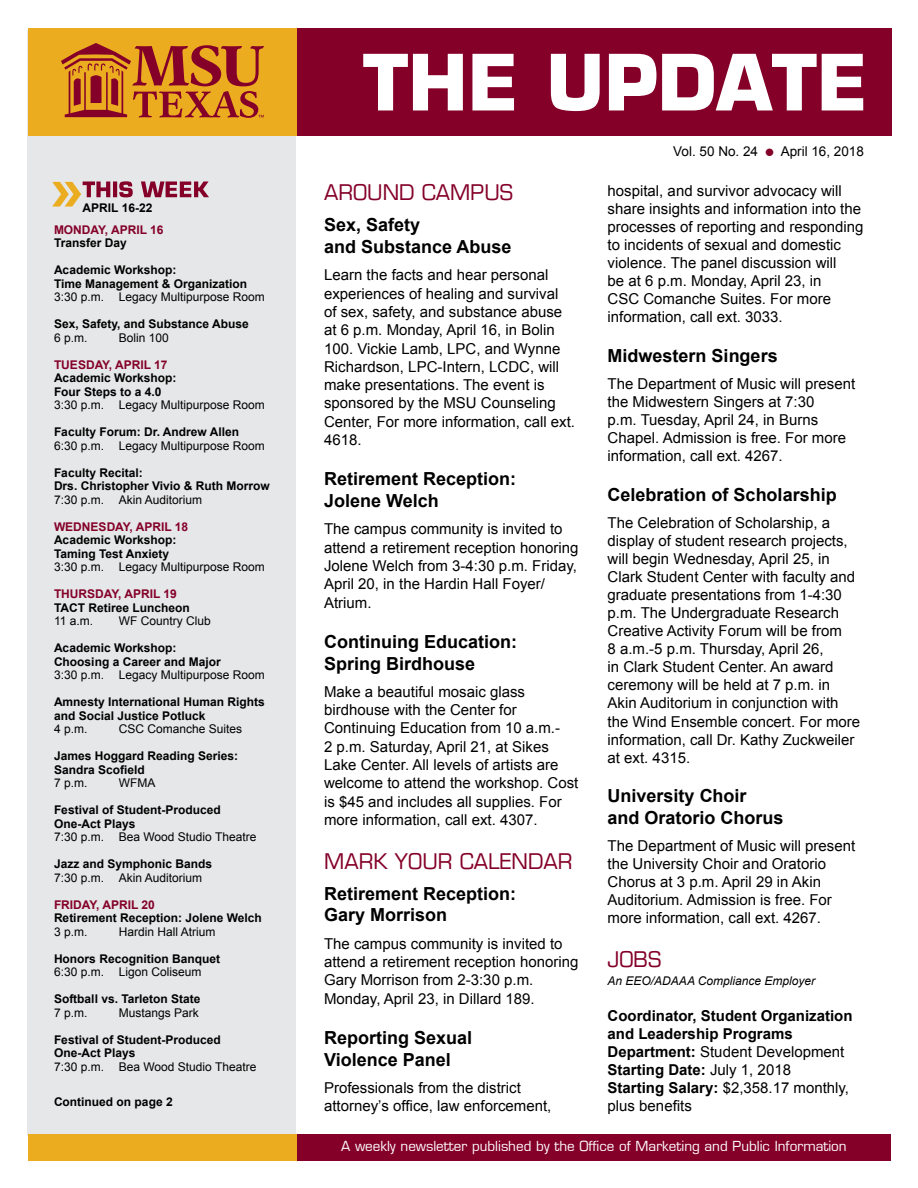
<style>
.page{position:relative;width:918px;height:1188px;background:#fff}
.page>*{position:absolute;margin:0;border:0;box-sizing:border-box;transform-origin:0 0}
.t1{font:21px "Eurostile";color:#840029}
.t2{font:700 18px/21.9px "Arial";color:#000}
.t3{font:15px/18px "Arial";color:#000}
.t4{font:700 15px/18px "Arial";color:#000}
.t5{font:13.5px "Eurostile";color:#fff}
.t6{font:13.5px "Arial";color:#000}
.t7{font:700 12px/13.5px "Arial";color:#000}
.t8{font:12px "Arial";color:#000}
.t9{font:700 12px "Arial";color:#840029}
.t10{font:italic 12px "Arial";color:#000}
.s1{color:#840029}
.s2{font-weight:400}
</style>
<div class="page">
<div style="left:28px;top:31px;width:268px;height:1105px;background:#e6e7e8"></div>
<svg style="left:83px;top:181px;width:126px;height:16px"></svg>
<div style="left:297px;top:28px;width:594px;height:108px;background:#840029"></div>
<svg style="left:363px;top:54px;width:500px;height:57px"></svg>
<div style="left:297px;top:1134px;width:594px;height:27px;background:#840029"></div>
<div style="left:28px;top:1134px;width:269px;height:27px;background:#ebac20"></div>
<img style="left:52px;top:181px;width:31px;height:26px">
<div style="left:28px;top:28px;width:269px;height:108px;background:#ebac20"></div>
<svg style="left:61px;top:43px;width:203px;height:75px"></svg>
<p class="t7" style="left:83px;top:201px;width:71px">APRIL 16-22</p>
<p class="t9" style="left:54px;top:222px;width:111px">MONDAY, APRIL 16</p>
<p class="t7" style="left:54px;top:237px;width:74px">Transfer Day</p>
<p class="t7" style="left:54px;top:264px;width:195px">Academic Workshop:<br>Time Management &amp; Organization</p>
<p class="t8" style="left:54px;top:289px;width:212px">3:30 p.m. Legacy Multipurpose Room</p>
<p class="t7" style="left:54px;top:318px;width:196px">Sex, Safety, and Substance Abuse</p>
<p class="t8" style="left:54px;top:330px;width:35px">6 p.m.</p>
<p class="t8" style="left:119px;top:330px;width:52px">Bolin 100</p>
<p class="t9" style="left:54px;top:357px;width:115px">TUESDAY, APRIL 17</p>
<p class="t7" style="left:54px;top:372px;width:124px">Academic Workshop:<br>Four Steps to a 4.0</p>
<p class="t8" style="left:54px;top:397px;width:212px">3:30 p.m. Legacy Multipurpose Room</p>
<p class="t7" style="left:54px;top:426px;width:187px">Faculty Forum: Dr. Andrew Allen</p>
<p class="t8" style="left:54px;top:438px;width:212px">6:30 p.m. Legacy Multipurpose Room</p>
<p class="t7" style="left:54px;top:466px;width:217px">Faculty Recital:<br>Drs. Christopher Vivio &amp; Ruth Morrow</p>
<p class="t8" style="left:54px;top:492px;width:150px">7:30 p.m. Akin Auditorium</p>
<p class="t9" style="left:54px;top:519px;width:136px">WEDNESDAY, APRIL 18</p>
<p class="t7" style="left:54px;top:534px;width:124px">Academic Workshop:<br>Taming Test Anxiety</p>
<p class="t8" style="left:54px;top:559px;width:212px">3:30 p.m. Legacy Multipurpose Room</p>
<p class="t9" style="left:54px;top:586px;width:124px">THURSDAY, APRIL 19</p>
<p class="t7" style="left:54px;top:601px;width:137px">TACT Retiree Luncheon</p>
<p class="t8" style="left:54px;top:613px;width:41px">11 a.m.</p>
<p class="t8" style="left:119px;top:613px;width:94px">WF Country Club</p>
<p class="t7" style="left:54px;top:642px;width:168px">Academic Workshop:<br>Choosing a Career and Major</p>
<p class="t8" style="left:54px;top:667px;width:212px">3:30 p.m. Legacy Multipurpose Room</p>
<p class="t7" style="left:54px;top:696px;width:212px">Amnesty International Human Rights and Social Justice Potluck</p>
<p class="t8" style="left:54px;top:721px;width:35px">4 p.m.</p>
<p class="t8" style="left:119px;top:721px;width:125px">CSC Comanche Suites</p>
<p class="t7" style="left:54px;top:750px;width:186px">James Hoggard Reading Series:<br>Sandra Scofield</p>
<p class="t8" style="left:54px;top:775px;width:35px">7 p.m.</p>
<p class="t8" style="left:119px;top:775px;width:38px">WFMA</p>
<p class="t7" style="left:54px;top:804px;width:168px">Festival of Student-Produced<br>One-Act Plays</p>
<p class="t8" style="left:54px;top:829px;width:204px">7:30 p.m. Bea Wood Studio Theatre</p>
<p class="t7" style="left:54px;top:858px;width:160px">Jazz and Symphonic Bands</p>
<p class="t8" style="left:54px;top:870px;width:150px">7:30 p.m. Akin Auditorium</p>
<p class="t9" style="left:54px;top:897px;width:102px">FRIDAY, APRIL 20</p>
<p class="t7" style="left:54px;top:912px;width:209px">Retirement Reception: Jolene Welch</p>
<p class="t8" style="left:54px;top:924px;width:35px">3 p.m.</p>
<p class="t8" style="left:119px;top:924px;width:98px">Hardin Hall Atrium</p>
<p class="t7" style="left:54px;top:952px;width:168px">Honors Recognition Banquet</p>
<p class="t8" style="left:54px;top:964px;width:149px">6:30 p.m. Ligon Coliseum</p>
<p class="t7" style="left:54px;top:993px;width:148px">Softball vs. Tarleton State</p>
<p class="t8" style="left:54px;top:1005px;width:35px">7 p.m.</p>
<p class="t8" style="left:119px;top:1005px;width:82px">Mustangs Park</p>
<p class="t7" style="left:54px;top:1033px;width:168px">Festival of Student-Produced<br>One-Act Plays</p>
<p class="t8" style="left:54px;top:1059px;width:204px">7:30 p.m. Bea Wood Studio Theatre</p>
<p class="t7" style="left:54px;top:1096px;width:120px">Continued on page 2</p>
<h1 class="t1" style="left:324px;top:180px;width:190px">AROUND CAMPUS</h1>
<p class="t2" style="left:324px;top:215px;width:189px">Sex, Safety<br>and Substance Abuse</p>
<p class="t3" style="left:324px;top:266px;width:252px">Learn the facts and hear personal experiences of healing and survival<br>of sex, safety, and substance abuse at 6 p.m. Monday, April 16, in Bolin<br>100. Vickie Lamb, LPC, and Wynne<br>Richardson, LPC-Intern, LCDC, will make presentations. The event is sponsored by the MSU Counseling<br>Center, For more information, call ext.<br>4618.</p>
<p class="t2" style="left:324px;top:469px;width:194px">Retirement Reception:<br>Jolene Welch</p>
<p class="t3" style="left:324px;top:520px;width:256px">The campus community is invited to attend a retirement reception honoring<br>Jolene Welch from 3-4:30 p.m. Friday,<br>April 20, in the Hardin Hall Foyer/<br>Atrium.</p>
<p class="t2" style="left:324px;top:631px;width:194px">Continuing Education:<br>Spring Birdhouse</p>
<p class="t3" style="left:324px;top:683px;width:256px">Make a beautiful mosaic glass birdhouse with the Center for Continuing Education from 10 a.m.-<br>2 p.m. Saturday, April 21, at Sikes Lake Center. All levels of artists are welcome to attend the workshop. Cost is $45 and includes all supplies. For more information, call ext. 4307.</p>
<h1 class="t1" style="left:324px;top:848px;width:250px">MARK YOUR CALENDAR</h1>
<p class="t2" style="left:324px;top:883px;width:194px">Retirement Reception:<br>Gary Morrison</p>
<p class="t3" style="left:324px;top:934px;width:256px">The campus community is invited to attend a retirement reception honoring Gary Morrison from 2-3:30 p.m.<br>Monday, April 23, in Dillard 189.</p>
<p class="t2" style="left:324px;top:1027px;width:150px">Reporting Sexual<br>Violence Panel</p>
<p class="t3" style="left:324px;top:1079px;width:229px">Professionals from the district attorney’s office, law enforcement,</p>
<p class="t6" style="left:673px;top:142px;width:192px">Vol. 50 No. 24 <span class="s1">●</span> April 16, 2018</p>
<p class="t3" style="left:608px;top:181px;width:257px">hospital, and survivor advocacy will share insights and information into the processes of reporting and responding to incidents of sexual and domestic violence. The panel discussion will<br>be at 6 p.m. Monday, April 23, in<br>CSC Comanche Suites. For more information, call ext. 3033.</p>
<p class="t2" style="left:608px;top:345px;width:172px">Midwestern Singers</p>
<p class="t3" style="left:608px;top:375px;width:249px">The Department of Music will present the Midwestern Singers at 7:30<br>p.m. Tuesday, April 24, in Burns<br>Chapel. Admission is free. For more information, call ext. 4267.</p>
<p class="t2" style="left:608px;top:484px;width:231px">Celebration of Scholarship</p>
<p class="t3" style="left:608px;top:514px;width:254px">The Celebration of Scholarship, a display of student research projects, will begin Wednesday, April 25, in Clark Student Center with faculty and graduate presentations from 1-4:30 p.m. The Undergraduate Research Creative Activity Forum will be from<br>8 a.m.-5 p.m. Thursday, April 26,<br>in Clark Student Center. An award ceremony will be held at 7 p.m. in Akin Auditorium in conjunction with the Wind Ensemble concert. For more information, call Dr. Kathy Zuckweiler at ext. 4315.</p>
<p class="t2" style="left:608px;top:786px;width:178px">University Choir<br>and Oratorio Chorus</p>
<p class="t3" style="left:608px;top:837px;width:249px">The Department of Music will present the University Choir and Oratorio Chorus at 3 p.m. April 29 in Akin Auditorium. Admission is free. For more information, call ext. 4267.</p>
<h1 class="t1" style="left:608px;top:946px;width:55px">JOBS</h1>
<p class="t10" style="left:608px;top:973px;width:209px">An EEO/ADAAA Compliance Employer</p>
<p class="t4" style="left:608px;top:1007px;width:247px">Coordinator, Student Organization and Leadership Programs<br>Department: <span class="s2">Student Development<br></span>Starting Date: <span class="s2">July 1, 2018<br></span>Starting Salary: <span class="s2">$2,358.17 monthly, plus benefits</span></p>
<p class="t5" style="left:341px;top:1138px;width:507px">A weekly newsletter published by the Office of Marketing and Public Information</p>
</div>
